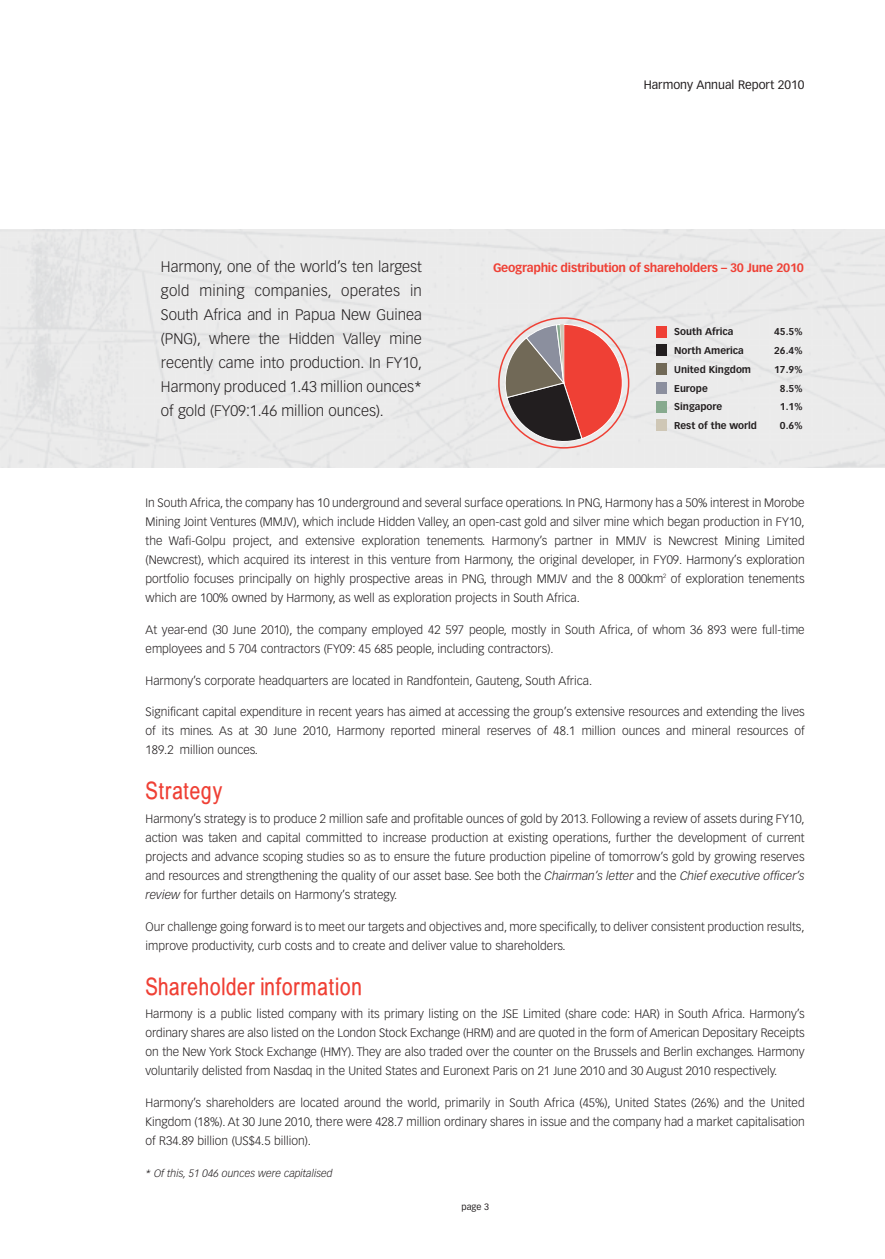
<style>
.page{position:relative;width:885px;height:1259px;background:#fff}
.page>*{position:absolute;margin:0;border:0;box-sizing:border-box;transform-origin:0 0}
.t1{font:24px "Babel Sans";letter-spacing:.035em;color:#ef4035}
.t2{font:300 15px/24px "Vectora LH";color:#231f20;text-align:justify}
.t3{font:300 12px/19px "Vectora LH";color:#231f20;text-align:justify}
.t4{font:700 12px "Vectora LH";letter-spacing:-.02em;color:#ef4035}
.t5{font:12px "Vectora LH";color:#231f20}
.t6{font:italic 300 10.5px "Vectora LH";color:#231f20}
.t7{font:700 9.75px "Vectora LH";color:#231f20}
.t8{font:9px "Vectora LH";color:#231f20}
.s1{font-style:italic}
</style>
<div class="page">
<div style="left:0;top:229px;width:885px;height:238px;background:#ebebeb"></div>
<svg style="left:503px;top:324px;width:119px;height:119px;background:#b0716c"></svg>
<div style="left:656px;top:327px;width:11px;height:11px;background:#ef4035"></div>
<div style="left:656px;top:345px;width:11px;height:11px;background:#221e1f"></div>
<div style="left:656px;top:364px;width:11px;height:11px;background:#716957"></div>
<div style="left:656px;top:382px;width:11px;height:11px;background:#8b8f9e"></div>
<div style="left:656px;top:401px;width:11px;height:11px;background:#87aa8e"></div>
<div style="left:656px;top:419px;width:11px;height:11px;background:#cfc7b6"></div>
<p class="t2" style="left:161px;top:256px;width:262px">Harmony, one of the world’s ten largest gold mining companies, operates in South Africa and in Papua New Guinea (PNG), where the Hidden Valley mine recently came into production. In FY10, Harmony produced 1.43 million ounces* of gold (FY09:1.46 million ounces).</p>
<p class="t5" style="left:644px;top:80px;width:162px">Harmony Annual Report 2010</p>
<p class="t4" style="left:493px;top:262px;width:313px">Geographic distribution of shareholders – 30 June 2010</p>
<p class="t7" style="left:674px;top:328px;width:61px">South Africa</p>
<p class="t7" style="left:774px;top:328px;width:30px">45.5%</p>
<p class="t7" style="left:674px;top:346px;width:71px">North America</p>
<p class="t7" style="left:774px;top:346px;width:30px">26.4%</p>
<p class="t7" style="left:674px;top:365px;width:78px">United Kingdom</p>
<p class="t7" style="left:774px;top:365px;width:30px">17.9%</p>
<p class="t7" style="left:674px;top:384px;width:35px">Europe</p>
<p class="t7" style="left:780px;top:384px;width:24px">8.5%</p>
<p class="t7" style="left:674px;top:403px;width:50px">Singapore</p>
<p class="t7" style="left:780px;top:403px;width:24px">1.1%</p>
<p class="t7" style="left:674px;top:421px;width:84px">Rest of the world</p>
<p class="t7" style="left:780px;top:421px;width:24px">0.6%</p>
<p class="t3" style="left:146px;top:493px;width:661px">In South Africa, the company has 10 underground and several surface operations. In PNG, Harmony has a 50% interest in Morobe Mining Joint Ventures (MMJV), which include Hidden Valley, an open-cast gold and silver mine which began production in FY10, the Wafi-Golpu project, and extensive exploration tenements. Harmony’s partner in MMJV is Newcrest Mining Limited (Newcrest), which acquired its interest in this venture from Harmony, the original developer, in FY09. Harmony’s exploration portfolio focuses principally on highly prospective areas in PNG, through MMJV and the 8 000km<sup>2</sup> of exploration tenements which are 100% owned by Harmony, as well as exploration projects in South Africa.</p>
<p class="t3" style="left:146px;top:620px;width:661px">At year-end (30 June 2010), the company employed 42 597 people, mostly in South Africa, of whom 36 893 were full-time employees and 5 704 contractors (FY09: 45 685 people, including contractors).</p>
<p class="t3" style="left:146px;top:671px;width:448px">Harmony’s corporate headquarters are located in Randfontein, Gauteng, South Africa.</p>
<p class="t3" style="left:146px;top:703px;width:661px">Significant capital expenditure in recent years has aimed at accessing the group’s extensive resources and extending the lives of its mines. As at 30 June 2010, Harmony reported mineral reserves of 48.1 million ounces and mineral resources of 189.2 million ounces.</p>
<h1 class="t1" style="left:146px;top:782px;width:78px">Strategy</h1>
<p class="t3" style="left:146px;top:809px;width:661px">Harmony’s strategy is to produce 2 million safe and profitable ounces of gold by 2013. Following a review of assets during FY10, action was taken and capital committed to increase production at existing operations, further the development of current projects and advance scoping studies so as to ensure the future production pipeline of tomorrow’s gold by growing reserves and resources and strengthening the quality of our asset base. See both the <span class="s1">Chairman’s letter</span> and the <span class="s1">Chief executive officer’s review</span> for further details on Harmony’s strategy.</p>
<p class="t3" style="left:146px;top:917px;width:661px">Our challenge going forward is to meet our targets and objectives and, more specifically, to deliver consistent production results, improve productivity, curb costs and to create and deliver value to shareholders.</p>
<h1 class="t1" style="left:146px;top:977px;width:218px">Shareholder information</h1>
<p class="t3" style="left:146px;top:1005px;width:661px">Harmony is a public listed company with its primary listing on the JSE Limited (share code: HAR) in South Africa. Harmony’s ordinary shares are also listed on the London Stock Exchange (HRM) and are quoted in the form of American Depositary Receipts on the New York Stock Exchange (HMY). They are also traded over the counter on the Brussels and Berlin exchanges. Harmony voluntarily delisted from Nasdaq in the United States and Euronext Paris on 21 June 2010 and 30 August 2010 respectively.</p>
<p class="t3" style="left:146px;top:1093px;width:661px">Harmony’s shareholders are located around the world, primarily in South Africa (45%), United States (26%) and the United Kingdom (18%). At 30 June 2010, there were 428.7 million ordinary shares in issue and the company had a market capitalisation of R34.89 billion (US$4.5 billion).</p>
<p class="t6" style="left:146px;top:1168px;width:189px">* Of this, 51 046 ounces were capitalised</p>
<p class="t8" style="left:462px;top:1203px;width:29px">page 3</p>
</div>
